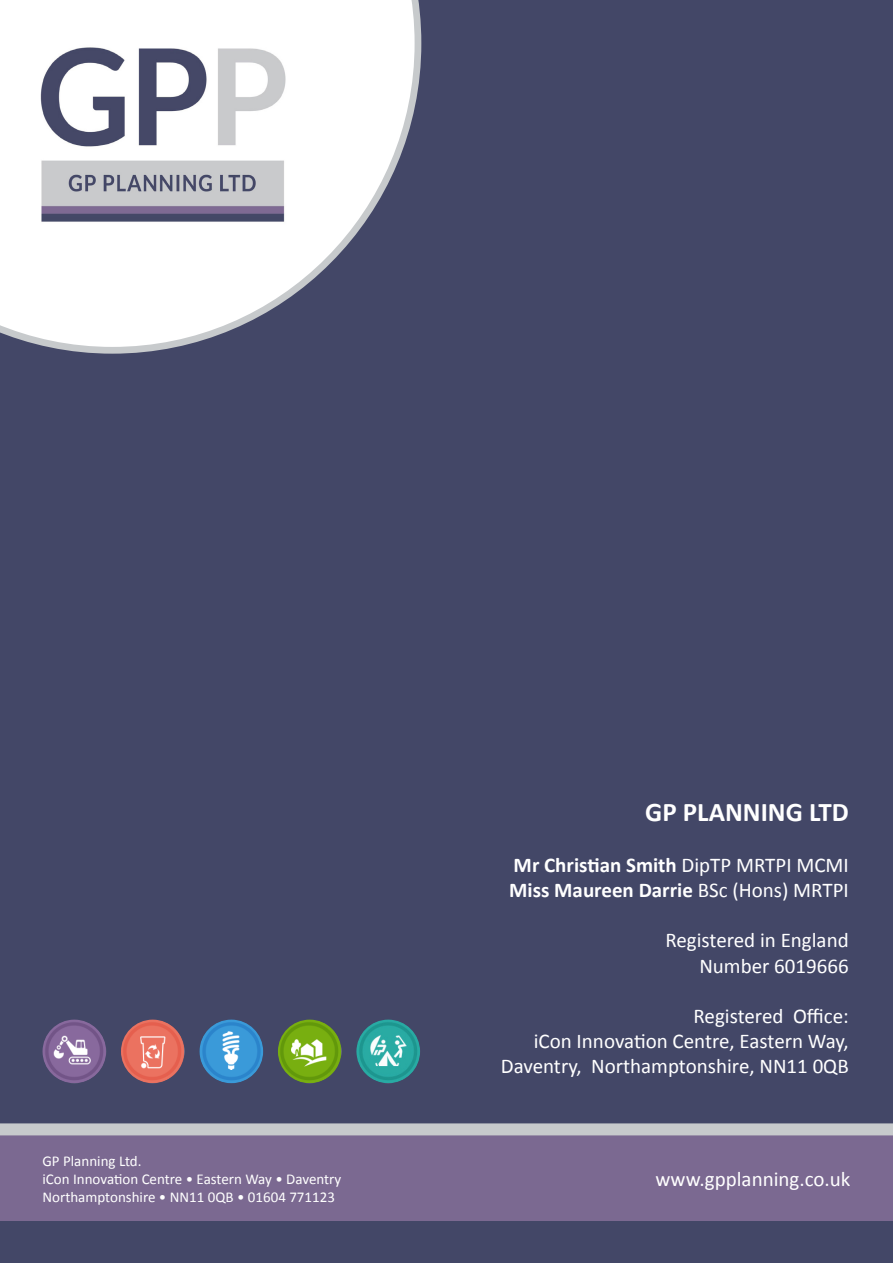
<style>
.page{position:relative;width:893px;height:1263px;background:#434767}
.page>*{position:absolute;margin:0;border:0;box-sizing:border-box;transform-origin:0 0}
.t1{font:700 27px "Calibri";color:#fff}
.t2{font:21px "Calibri";color:#fff}
.t3{font:700 21px "Calibri";color:#fff}
.t4{font:15px/18px "Calibri";color:#fff}
.s1{font-weight:400}
</style>
<div class="page">
<div style="left:0;top:1135px;width:893px;height:85px;background:#7b6991"></div>
<img style="left:199px;top:1019px;width:64px;height:64px;border-radius:32px">
<img style="left:356px;top:1019px;width:64px;height:64px;border-radius:32px">
<img style="left:43px;top:1019px;width:63px;height:64px;border-radius:32px">
<img style="left:278px;top:1019px;width:64px;height:64px;border-radius:32px">
<img style="left:121px;top:1019px;width:64px;height:64px;border-radius:32px">
<svg style="left:0;top:0;width:421px;height:354px"></svg>
<div style="left:0;top:1123px;width:893px;height:12px;background:#c7cacc"></div>
<p class="t4" style="left:43px;top:1151px;width:101px">GP Planning Ltd.</p>
<p class="t4" style="left:43px;top:1169px;width:300px">iCon Innovation Centre • Eastern Way • Daventry<br>Northamptonshire • NN11 0QB • 01604 771123</p>
<p class="t1" style="left:645px;top:795px;width:205px">GP PLANNING LTD</p>
<p class="t3" style="left:514px;top:851px;width:337px">Mr Christian Smith <span class="s1">DipTP MRTPI MCMI</span></p>
<p class="t3" style="left:509px;top:876px;width:341px">Miss Maureen Darrie <span class="s1">BSc (Hons) MRTPI</span></p>
<p class="t2" style="left:665px;top:927px;width:185px">Registered in England</p>
<p class="t2" style="left:699px;top:952px;width:151px">Number 6019666</p>
<p class="t2" style="left:693px;top:1003px;width:157px">Registered Office:</p>
<p class="t2" style="left:534px;top:1028px;width:316px">iCon Innovation Centre, Eastern Way,</p>
<p class="t2" style="left:501px;top:1053px;width:350px">Daventry, Northamptonshire, NN11 0QB</p>
<p class="t2" style="left:655px;top:1166px;width:196px">www.gpplanning.co.uk</p>
</div>
